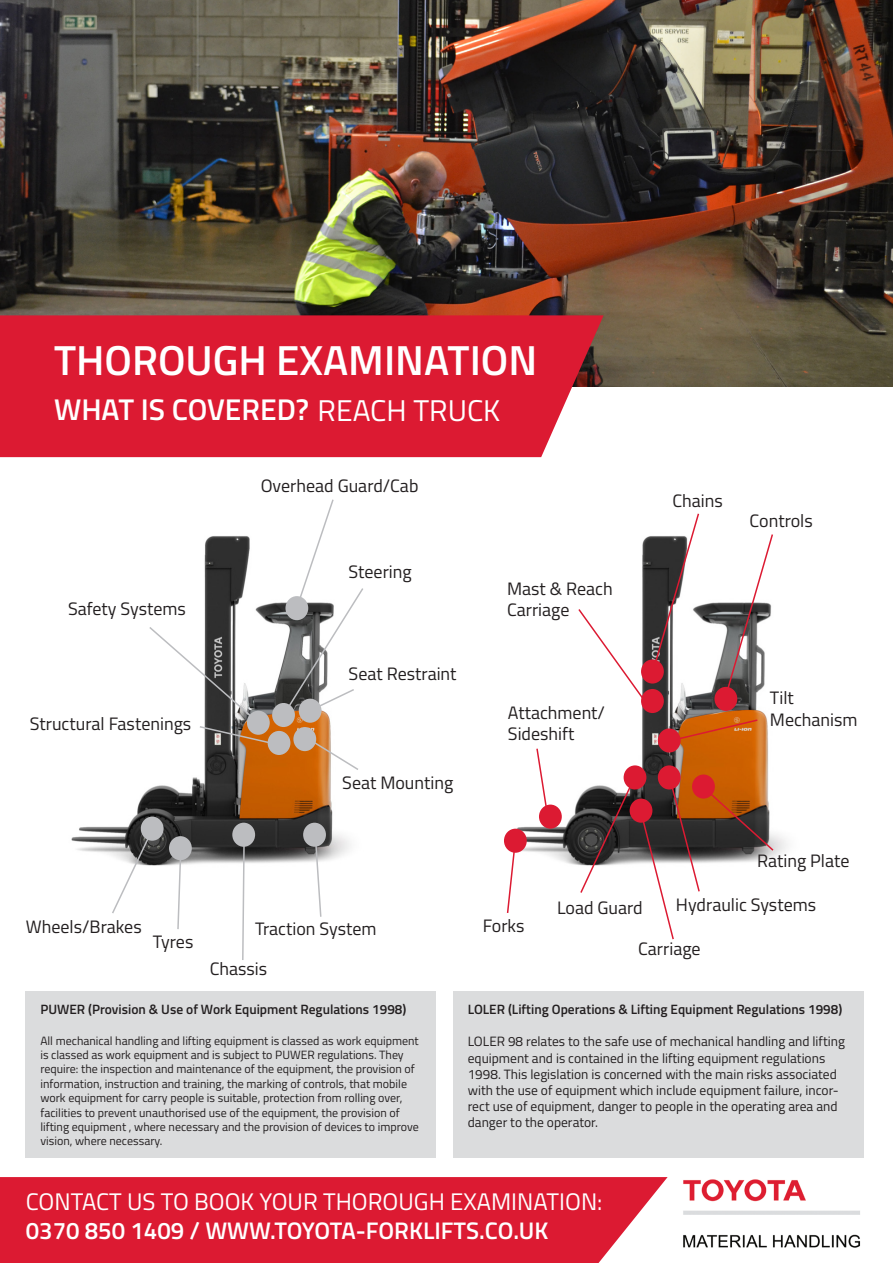
<style>
.page{position:relative;width:893px;height:1263px;background:#fff}
.page>*{position:absolute;margin:0;border:0;box-sizing:border-box;transform-origin:0 0}
.t1{font:600 42px "Titillium";color:#fff}
.t2{font:600 30px "Titillium";color:#fff}
.t3{font:24px "Titillium";color:#fff}
.t4{font:600 24px "Titillium";color:#fff}
.t5{font:18px/21.6px "Titillium";color:#231f20}
.t6{font:13.5px/16.2px "Titillium";color:#231f20}
.t7{font:600 13.5px "Titillium";color:#231f20}
.t8{font:12px/14.4px "Titillium";color:#231f20}
.s1{font-weight:400}
</style>
<div class="page">
<img style="left:0;top:0;width:893px;height:386px">
<div style="left:26px;top:991px;width:410px;height:167px;background:#dbdcdd"></div>
<img style="left:683px;top:1179px;width:178px;height:69px">
<div style="left:0;top:315px;width:604px;height:142px;background:#dc1a32"></div>
<img style="left:71px;top:771px;width:280px;height:95px">
<div style="left:303px;top:823px;width:23px;height:24px;background:#bcbdc0;border-radius:50%"></div>
<div style="left:232px;top:823px;width:23px;height:24px;background:#bcbdc0;border-radius:50%"></div>
<div style="left:169px;top:836px;width:23px;height:24px;background:#bcbdc0;border-radius:50%"></div>
<div style="left:141px;top:817px;width:23px;height:24px;background:#bcbdc0;border-radius:50%"></div>
<svg style="left:176px;top:859px;width:6px;height:70px"></svg>
<svg style="left:314px;top:844px;width:8px;height:73px"></svg>
<svg style="left:241px;top:846px;width:5px;height:114px"></svg>
<svg style="left:111px;top:834px;width:40px;height:79px"></svg>
<svg style="left:149px;top:499px;width:214px;height:272px"></svg>
<img style="left:504px;top:602px;width:284px;height:263px">
<div style="left:641px;top:689px;width:23px;height:24px;background:#dc1a32;border-radius:50%"></div>
<div style="left:539px;top:804px;width:23px;height:25px;background:#dc1a32;border-radius:50%"></div>
<div style="left:624px;top:765px;width:22px;height:24px;background:#dc1a32;border-radius:50%"></div>
<div style="left:658px;top:765px;width:23px;height:24px;background:#dc1a32;border-radius:50%"></div>
<div style="left:630px;top:798px;width:22px;height:25px;background:#dc1a32;border-radius:50%"></div>
<div style="left:658px;top:728px;width:23px;height:24px;background:#dc1a32;border-radius:50%"></div>
<div style="left:504px;top:829px;width:23px;height:24px;background:#dc1a32;border-radius:50%"></div>
<svg style="left:692px;top:774px;width:23px;height:24px"></svg>
<div style="left:714px;top:687px;width:23px;height:24px;background:#dc1a32;border-radius:50%"></div>
<svg style="left:725px;top:534px;width:49px;height:160px"></svg>
<svg style="left:577px;top:513px;width:123px;height:192px"></svg>
<svg style="left:673px;top:718px;width:86px;height:23px;background:#cc5f10"></svg>
<svg style="left:506px;top:847px;width:11px;height:66px"></svg>
<svg style="left:535px;top:747px;width:14px;height:68px"></svg>
<svg style="left:579px;top:783px;width:54px;height:110px"></svg>
<svg style="left:640px;top:777px;width:135px;height:163px"></svg>
<div style="left:0;top:1177px;width:668px;height:86px;background:#dc1a32"></div>
<div style="left:453px;top:991px;width:410px;height:167px;background:#dbdcdd"></div>
<p class="t1" style="left:54px;top:328px;width:485px">THOROUGH EXAMINATION</p>
<p class="t2" style="left:54px;top:387px;width:448px">WHAT IS COVERED? <span class="s1">REACH TRUCK</span></p>
<p class="t5" style="left:68px;top:597px;width:119px">Safety Systems</p>
<p class="t5" style="left:30px;top:712px;width:163px">Structural Fastenings</p>
<p class="t5" style="left:261px;top:474px;width:159px">Overhead Guard/Cab</p>
<p class="t5" style="left:349px;top:560px;width:65px">Steering</p>
<p class="t5" style="left:349px;top:662px;width:109px">Seat Restraint</p>
<p class="t5" style="left:342px;top:770px;width:113px">Seat Mounting</p>
<p class="t5" style="left:507px;top:577px;width:107px">Mast &amp; Reach</p>
<p class="t5" style="left:507px;top:598px;width:64px">Carriage</p>
<p class="t5" style="left:508px;top:700px;width:99px">Attachment/<br>Sideshift</p>
<p class="t5" style="left:672px;top:489px;width:52px">Chains</p>
<p class="t5" style="left:750px;top:509px;width:65px">Controls</p>
<p class="t5" style="left:770px;top:686px;width:25px">Tilt</p>
<p class="t5" style="left:770px;top:708px;width:89px">Mechanism</p>
<p class="t5" style="left:757px;top:849px;width:94px">Rating Plate</p>
<p class="t5" style="left:26px;top:914px;width:117px">Wheels/Brakes</p>
<p class="t5" style="left:153px;top:929px;width:42px">Tyres</p>
<p class="t5" style="left:255px;top:917px;width:123px">Traction System</p>
<p class="t5" style="left:210px;top:957px;width:59px">Chassis</p>
<p class="t5" style="left:483px;top:913px;width:43px">Forks</p>
<p class="t5" style="left:676px;top:893px;width:142px">Hydraulic Systems</p>
<p class="t5" style="left:557px;top:896px;width:87px">Load Guard</p>
<p class="t5" style="left:638px;top:937px;width:64px">Carriage</p>
<p class="t7" style="left:40px;top:999px;width:367px">PUWER (Provision &amp; Use of Work Equipment Regulations 1998)</p>
<p class="t8" style="left:40px;top:1033px;width:380px">All mechanical handling and lifting equipment is classed as work equipment is classed as work equipment and is subject to PUWER regulations. They require: the inspection and maintenance of the equipment, the provision of information, instruction and training, the marking of controls, that mobile work equipment for carry people is suitable, protection from rolling over, facilities to prevent unauthorised use of the equipment, the provision of lifting equipment , where necessary and the provision of devices to improve vision, where necessary.</p>
<p class="t7" style="left:468px;top:999px;width:376px">LOLER (Lifting Operations &amp; Lifting Equipment Regulations 1998)</p>
<p class="t6" style="left:468px;top:1033px;width:379px">LOLER 98 relates to the safe use of mechanical handling and lifting equipment and is contained in the lifting equipment regulations 1998. This legislation is concerned with the main risks associated with the use of equipment which include equipment failure, incor&shy;rect use of equipment, danger to people in the operating area and danger to the operator.</p>
<p class="t3" style="left:26px;top:1184px;width:578px">CONTACT US TO BOOK YOUR THOROUGH EXAMINATION:</p>
<p class="t4" style="left:26px;top:1213px;width:524px">0370 850 1409 / WWW.TOYOTA-FORKLIFTS.CO.UK</p>
</div>
